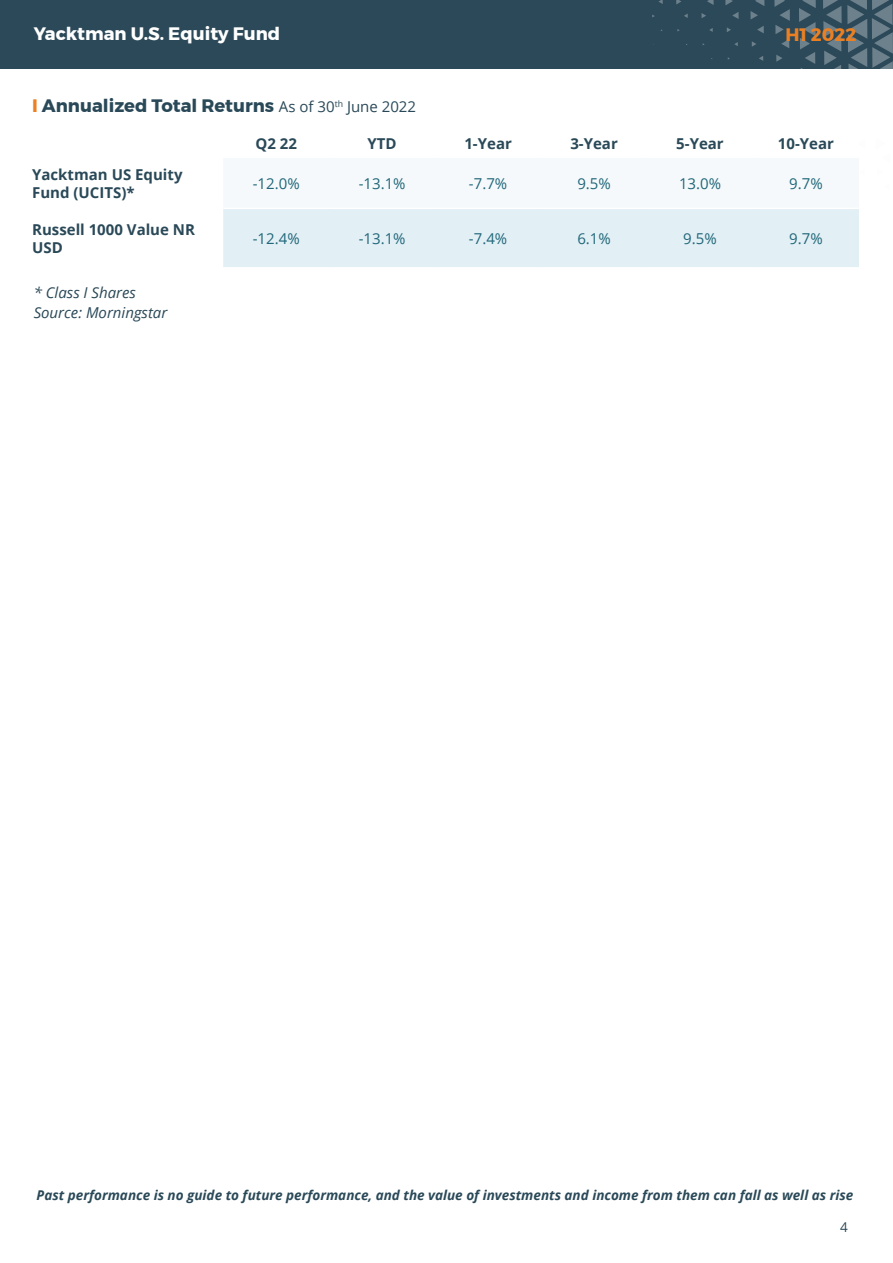
<style>
.page{position:relative;width:893px;height:1263px;background:#fff}
.page>*{position:absolute;margin:0;border:0;box-sizing:border-box;transform-origin:0 0}
.t1{font:700 18px "Montserrat";color:#2a4958}
.t2{font:700 18px "Montserrat";color:#fff}
.t3{font:700 18px "Montserrat";color:#eb8023}
.t4{font:700 15px/18px "Open Sans";color:#2a4958}
.t5{font:15px "Open Sans";color:#206779}
.t6{font:italic 15px "Open Sans";color:#2a4958}
.t7{font:italic 700 13.5px "Open Sans";color:#2a4958}
.t8{font:13.5px "Open Sans";color:#2a4958}
.s1{color:#eb8023}
.s2{font-family:"Open Sans";font-weight:400;font-size:15px}
</style>
<div class="page">
<div style="left:0;top:0;width:893px;height:69px;background:#2c4959"></div>
<svg style="left:223px;top:0;width:670px;height:267px"></svg>
<hr style="left:223px;top:208px;width:106px;height:1px;background:#fff">
<hr style="left:329px;top:208px;width:106px;height:1px;background:#fff">
<hr style="left:435px;top:208px;width:106px;height:1px;background:#fff">
<hr style="left:541px;top:208px;width:106px;height:1px;background:#fff">
<hr style="left:647px;top:208px;width:106px;height:1px;background:#fff">
<hr style="left:753px;top:208px;width:106px;height:1px;background:#fff">
<hr style="left:223px;top:128px;width:106px;height:1px;background:#fff">
<hr style="left:223px;top:157px;width:106px;height:1px;background:#fff">
<hr style="left:329px;top:128px;width:106px;height:1px;background:#fff">
<hr style="left:329px;top:157px;width:106px;height:1px;background:#fff">
<hr style="left:435px;top:128px;width:106px;height:1px;background:#fff">
<hr style="left:435px;top:157px;width:106px;height:1px;background:#fff">
<hr style="left:541px;top:128px;width:106px;height:1px;background:#fff">
<hr style="left:541px;top:157px;width:106px;height:1px;background:#fff">
<hr style="left:647px;top:128px;width:106px;height:1px;background:#fff">
<hr style="left:753px;top:128px;width:106px;height:1px;background:#fff">
<hr style="left:647px;top:157px;width:106px;height:1px;background:#fff">
<hr style="left:753px;top:157px;width:106px;height:1px;background:#fff">
<h1 class="t2" style="left:34px;top:20px;width:248px">Yacktman U.S. Equity Fund</h1>
<h1 class="t3" style="left:785px;top:20px;width:72px">H1 2022</h1>
<p class="t1" style="left:32px;top:91px;width:385px"><span class="s1">I</span> Annualized Total Returns <span class="s2">As of 30</span><sup>th</sup> <span class="s2">June 2022</span></p>
<p class="t4" style="left:255px;top:134px;width:43px">Q2 22</p>
<p class="t4" style="left:368px;top:134px;width:31px">YTD</p>
<p class="t4" style="left:464px;top:134px;width:49px">1-Year</p>
<p class="t4" style="left:570px;top:134px;width:49px">3-Year</p>
<p class="t4" style="left:676px;top:134px;width:49px">5-Year</p>
<p class="t4" style="left:778px;top:134px;width:58px">10-Year</p>
<p class="t4" style="left:32px;top:165px;width:152px">Yacktman US Equity<br>Fund (UCITS)*</p>
<p class="t5" style="left:253px;top:173px;width:48px">-12.0%</p>
<p class="t5" style="left:359px;top:173px;width:48px">-13.1%</p>
<p class="t5" style="left:469px;top:173px;width:40px">-7.7%</p>
<p class="t5" style="left:577px;top:173px;width:35px">9.5%</p>
<p class="t5" style="left:679px;top:173px;width:44px">13.0%</p>
<p class="t5" style="left:789px;top:173px;width:35px">9.7%</p>
<p class="t4" style="left:32px;top:220px;width:164px">Russell 1000 Value NR<br>USD</p>
<p class="t5" style="left:253px;top:228px;width:48px">-12.4%</p>
<p class="t5" style="left:359px;top:228px;width:48px">-13.1%</p>
<p class="t5" style="left:469px;top:228px;width:40px">-7.4%</p>
<p class="t5" style="left:577px;top:228px;width:35px">6.1%</p>
<p class="t5" style="left:683px;top:228px;width:35px">9.5%</p>
<p class="t5" style="left:789px;top:228px;width:35px">9.7%</p>
<p class="t6" style="left:34px;top:282px;width:104px">* Class I Shares</p>
<p class="t6" style="left:34px;top:303px;width:135px">Source: Morningstar</p>
<p class="t7" style="left:37px;top:1186px;width:818px">Past performance is no guide to future performance, and the value of investments and income from them can fall as well as rise</p>
<p class="t8" style="left:840px;top:1217px;width:9px">4</p>
</div>
